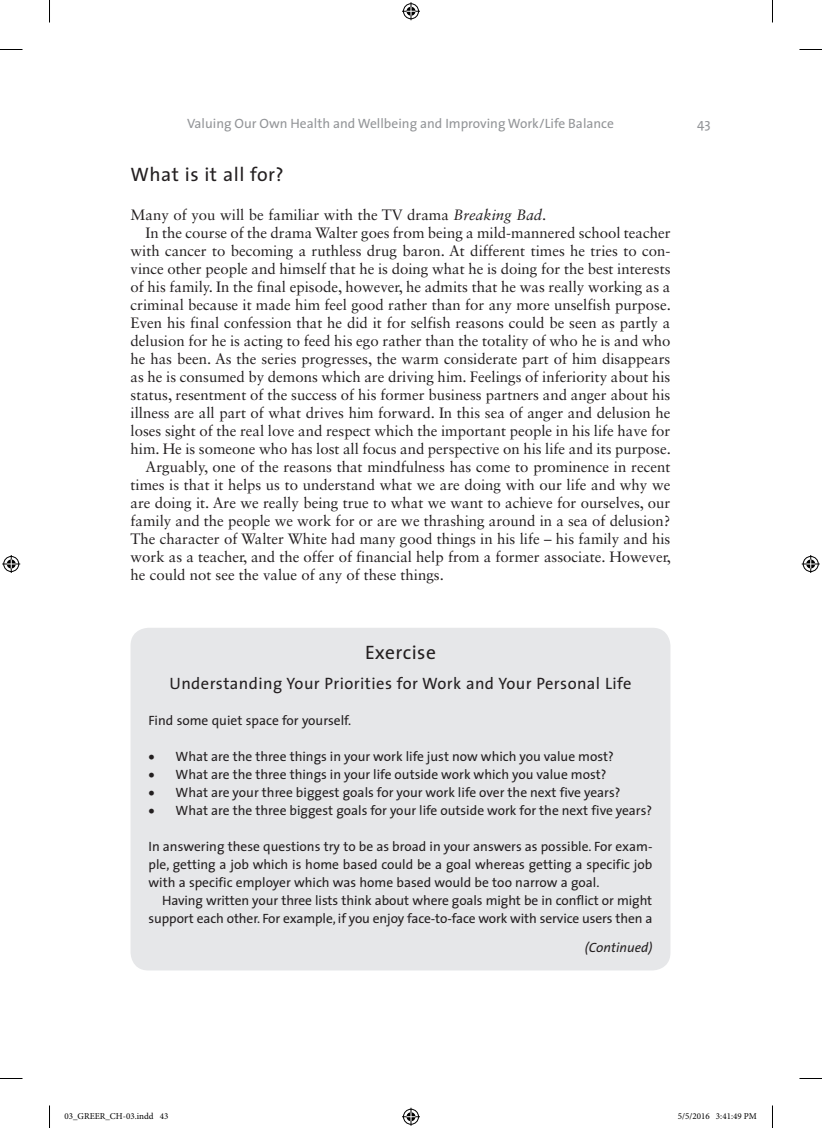
<style>
.page{position:relative;width:822px;height:1128px;background:#fff}
.page>*{position:absolute;margin:0;border:0;box-sizing:border-box;transform-origin:0 0}
.BX2_T{font:19.5px "The Sans";letter-spacing:.025em;color:#231f20}
.BX2_H1{font:16.5px "The Sans";letter-spacing:.025em;color:#231f20}
.TEXT_IND{font:15px/18px "Sabon LT Std";color:#231f20;text-align:justify}
.TEXT{font:15px "Sabon LT Std";color:#231f20}
.BX2_EEA{font:13.5px/18px "The Sans";color:#231f20;text-align:justify}
.BX2_TEXT_IND{font:13.5px/18px "The Sans";letter-spacing:-.01em;color:#231f20;text-align:right}
.t1{font:13.5px "The Sans";color:#939598}
.BX2_TEXT{font:13.5px "The Sans";color:#231f20}
.BX2_TEXT-2{font:italic 13.5px "The Sans B5 Plain";color:#231f20}
.t2{font:9px "Minion Pro";color:#000}
.s1{font-style:italic}
</style>
<div class="page">
<div style="left:130px;top:628px;width:540px;height:342px;background:#e6e7e9;border-radius:18px"></div>
<svg style="left:0;top:49px;width:22px;height:1px"></svg>
<svg style="left:799px;top:49px;width:23px;height:1px"></svg>
<svg style="left:0;top:1078px;width:22px;height:1px"></svg>
<svg style="left:799px;top:1078px;width:23px;height:1px"></svg>
<svg style="left:49px;top:0;width:1px;height:22px"></svg>
<svg style="left:49px;top:1105px;width:1px;height:23px"></svg>
<svg style="left:772px;top:0;width:1px;height:22px"></svg>
<svg style="left:772px;top:1105px;width:1px;height:23px"></svg>
<svg style="left:402px;top:2px;width:18px;height:18px"></svg>
<svg style="left:402px;top:1108px;width:18px;height:18px"></svg>
<svg style="left:2px;top:555px;width:18px;height:18px"></svg>
<svg style="left:802px;top:555px;width:18px;height:18px"></svg>
<p class="t1" style="left:187px;top:113px;width:428px">Valuing Our Own Health and Wellbeing and Improving Work/Life Balance</p>
<p class="t1" style="left:697px;top:113px;width:15px">43</p>
<h1 class="BX2_T" style="left:130px;top:158px;width:155px">What is it all for?</h1>
<p class="TEXT" style="left:130px;top:206px;width:417px">Many of you will be familiar with the TV drama <span class="s1">Breaking Bad</span>.</p>
<p class="TEXT_IND" style="left:130px;top:223px;width:542px;text-indent:15px">In the course of the drama Walter goes from being a mild-mannered school teacher with cancer to becoming a ruthless drug baron. At different times he tries to con&shy;vince other people and himself that he is doing what he is doing for the best interests of his family. In the final episode, however, he admits that he was really working as a criminal because it made him feel good rather than for any more unselfish purpose.<br>Even his final confession that he did it for selfish reasons could be seen as partly a delusion for he is acting to feed his ego rather than the totality of who he is and who he has been. As the series progresses, the warm considerate part of him disappears as he is consumed by demons which are driving him. Feelings of inferiority about his status, resentment of the success of his former business partners and anger about his illness are all part of what drives him forward. In this sea of anger and delusion he loses sight of the real love and respect which the important people in his life have for him. He is someone who has lost all focus and perspective on his life and its purpose.</p>
<p class="TEXT_IND" style="left:130px;top:457px;width:542px;text-indent:15px">Arguably, one of the reasons that mindfulness has come to prominence in recent times is that it helps us to understand what we are doing with our life and why we are doing it. Are we really being true to what we want to achieve for ourselves, our family and the people we work for or are we thrashing around in a sea of delusion?<br>The character of Walter White had many good things in his life – his family and his work as a teacher, and the offer of financial help from a former associate. However, he could not see the value of any of these things.</p>
<p class="BX2_T" style="left:365px;top:636px;width:72px">Exercise</p>
<p class="BX2_H1" style="left:170px;top:670px;width:463px">Understanding Your Priorities for Work and Your Personal Life</p>
<p class="BX2_TEXT" style="left:148px;top:709px;width:204px">Find some quiet space for yourself.</p>
<p class="BX2_EEA" style="left:148px;top:747px;width:467px">• What are the three things in your work life just now which you value most?</p>
<p class="BX2_EEA" style="left:148px;top:765px;width:459px">• What are the three things in your life outside work which you value most?</p>
<p class="BX2_EEA" style="left:148px;top:783px;width:473px">• What are your three biggest goals for your work life over the next five years?</p>
<p class="BX2_EEA" style="left:148px;top:801px;width:505px">• What are the three biggest goals for your life outside work for the next five years?</p>
<p class="BX2_EEA" style="left:148px;top:837px;width:505px">In answering these questions try to be as broad in your answers as possible. For exam&shy;ple, getting a job which is home based could be a goal whereas getting a specific job with a specific employer which was home based would be too narrow a goal.</p>
<p class="BX2_TEXT_IND" style="left:148px;top:891px;width:505px">Having written your three lists think about where goals might be in conflict or might support each other. For example, if you enjoy face-to-face work with service users then a</p>
<p class="BX2_TEXT-2" style="left:585px;top:940px;width:69px">(Continued)</p>
<p class="t2" style="left:64px;top:1111px;width:105px">03_GREER_CH-03.indd 43</p>
<p class="t2" style="left:678px;top:1111px;width:80px">5/5/2016 3:41:49 PM</p>
</div>
